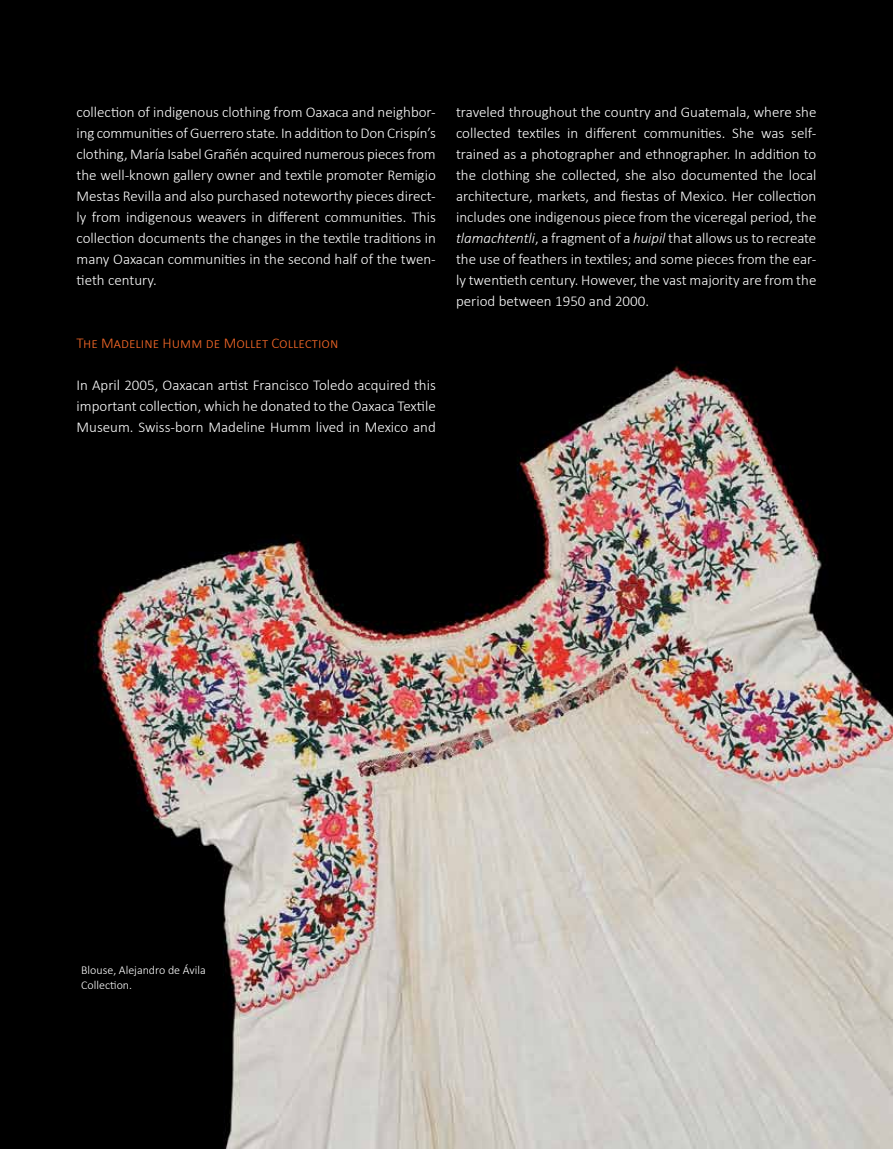
<style>
.page{position:relative;width:893px;height:1149px;background:#fff}
.page>*{position:absolute;margin:0;border:0;box-sizing:border-box;transform-origin:0 0}
.t1{font:300 15px/21px "Calibri";color:#fff;text-align:justify}
.t2{font:300 15px "Calibri";color:#f26727}
.t3{font:300 12px/15px "Calibri";color:#fff}
.s1{font-style:italic}
</style>
<div class="page">
<img style="left:0;top:0;width:893px;height:1148px">
<p class="t1" style="left:77px;top:101px;width:361px">collection of indigenous clothing from Oaxaca and neighbor&shy;ing communities of Guerrero state. In addition to Don Crispín’s clothing, María Isabel Grañén acquired numerous pieces from the well-known gallery owner and textile promoter Remigio Mestas Revilla and also purchased noteworthy pieces direct&shy;ly from indigenous weavers in different communities. This collection documents the changes in the textile traditions in many Oaxacan communities in the second half of the twen&shy;tieth century.</p>
<p class="t2" style="left:77px;top:334px;width:263px">The Madeline Humm de Mollet Collection</p>
<p class="t1" style="left:77px;top:374px;width:361px">In April 2005, Oaxacan artist Francisco Toledo acquired this important collection, which he donated to the Oaxaca Textile Museum. Swiss-born Madeline Humm lived in Mexico and</p>
<p class="t1" style="left:456px;top:101px;width:362px">traveled throughout the country and Guatemala, where she collected textiles in different communities. She was self&shy;trained as a photographer and ethnographer. In addition to the clothing she collected, she also documented the local architecture, markets, and fiestas of Mexico. Her collection includes one indigenous piece from the viceregal period, the <span class="s1">tlamachtentli</span>, a fragment of a <span class="s1">huipil</span> that allows us to recreate the use of feathers in textiles; and some pieces from the ear&shy;ly twentieth century. However, the vast majority are from the period between 1950 and 2000.</p>
<p class="t3" style="left:81px;top:962px;width:126px">Blouse, Alejandro de Ávila<br>Collection.</p>
</div>
